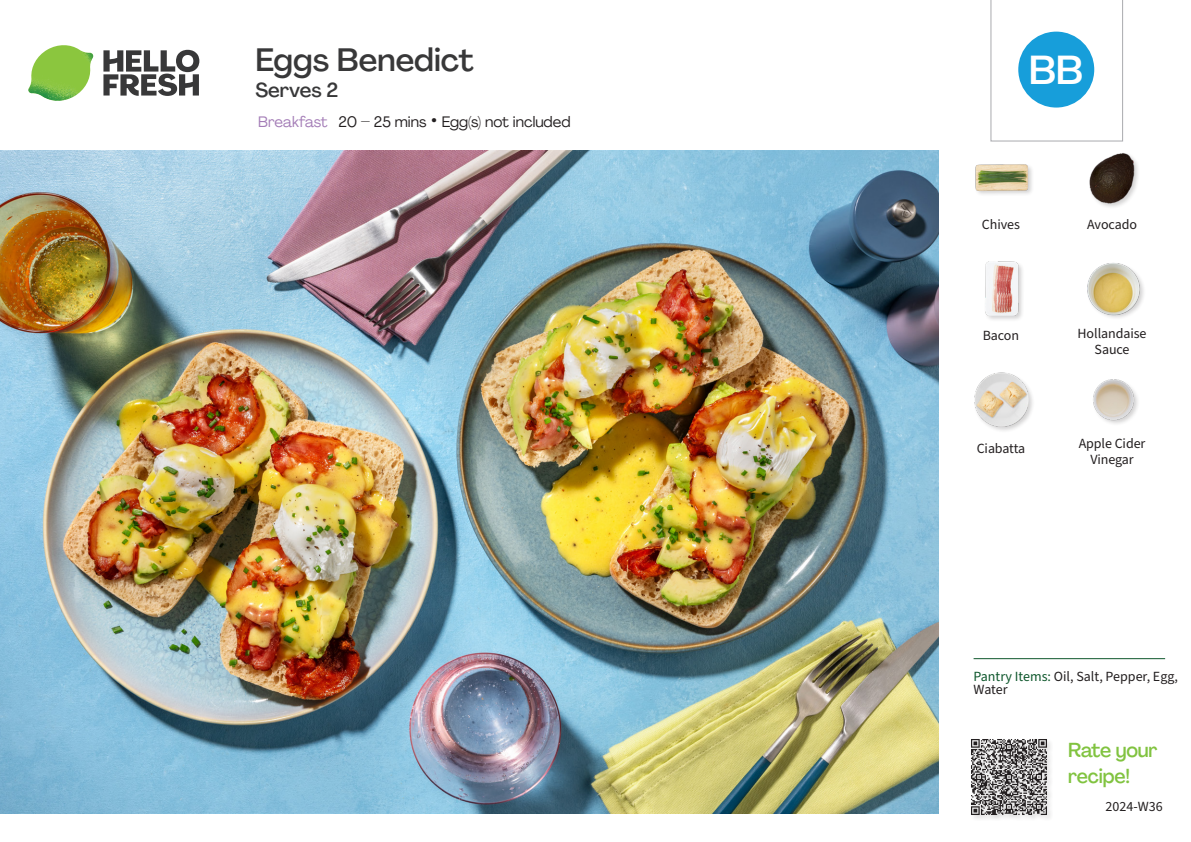
<style>
.page{position:relative;width:1191px;height:842px;background:#fff}
.page>*{position:absolute;margin:0;border:0;box-sizing:border-box;transform-origin:0 0}
._24_Recipe_Nr_Bag{font:500 40px "Agrandir";color:#fff}
._15_Titel_UK{font:500 32px "Agrandir";color:#383839}
._24_Before_Start_Titel{font:500 20px/26px "Agrandir";letter-spacing:-.01em;color:#81c340;scale:.96 1}
._15_Titel_UK-2{font:500 20px "Agrandir";color:#383839}
._02_Box_Type{font:15px "Agrandir";color:#231f20}
._18_FRONT_ingredients_UK{font:14px/16px "Source Sans Pro";letter-spacing:-.005em;color:#231f20;text-align:center}
.s1{color:#fff}
.s2{color:#a47db7}
.s3{font-size:22px}
.s4{color:#0e572c}
</style>
<div class="page">
<svg style="left:103px;top:50px;width:96px;height:46px"></svg>
<img style="left:28px;top:45px;width:65px;height:56px">
<hr style="left:973px;top:658px;width:192px;height:1px;background:#0e572c">
<div style="left:970px;top:738px;width:83px;height:83px;background:#f8f8f8"></div>
<img style="left:971px;top:739px;width:79px;height:79px">
<svg style="left:990px;top:0;width:133px;height:142px"></svg>
<div style="left:975px;top:163px;width:59px;height:34px;background:#231f20;opacity:.2"></div>
<img style="left:975px;top:163px;width:54px;height:34px">
<div style="left:984px;top:261px;width:41px;height:61px;background:#231f20;opacity:.2"></div>
<img style="left:984px;top:262px;width:41px;height:54px">
<div style="left:973px;top:372px;width:62px;height:61px;background:#231f20;opacity:.2"></div>
<img style="left:974px;top:372px;width:55px;height:55px">
<div style="left:1086px;top:263px;width:59px;height:57px;background:#231f20;opacity:.2"></div>
<img style="left:1086px;top:263px;width:54px;height:53px">
<div style="left:1088px;top:152px;width:51px;height:57px;background:#231f20;opacity:.2"></div>
<img style="left:1088px;top:152px;width:51px;height:52px">
<img style="left:0;top:150px;width:938px;height:664px">
<img style="left:1093px;top:379px;width:45px;height:45px">
<p class="_15_Titel_UK" style="left:255px;top:40px;width:220px">Eggs Benedict</p>
<p class="_15_Titel_UK-2" style="left:255px;top:77px;width:85px">Serves 2</p>
<p class="_02_Box_Type" style="left:255px;top:112px;width:317px"><span class="s1">.</span><span class="s2">Breakfast</span><span class="s1">.</span> 20 – 25 mins <span class="s3">•</span> Egg(s) not included</p>
<p class="_24_Recipe_Nr_Bag" style="left:1028px;top:46px;width:56px">BB</p>
<p class="_18_FRONT_ingredients_UK" style="left:982px;top:217px;width:40px">Chives</p>
<p class="_18_FRONT_ingredients_UK" style="left:1087px;top:217px;width:51px">Avocado</p>
<p class="_18_FRONT_ingredients_UK" style="left:982px;top:327px;width:38px">Bacon</p>
<p class="_18_FRONT_ingredients_UK" style="left:976px;top:440px;width:50px">Ciabatta</p>
<p class="_18_FRONT_ingredients_UK" style="left:1077px;top:325px;width:70px">Hollandaise<br>Sauce</p>
<p class="_18_FRONT_ingredients_UK" style="left:1078px;top:436px;width:68px">Apple Cider<br>Vinegar</p>
<p class="_18_FRONT_ingredients_UK" style="left:973px;top:671px;width:206px;line-height:12.8px;text-align:left"><span class="s4">Pantry Items:</span> Oil, Salt, Pepper, Egg,<br>Water</p>
<p class="_24_Before_Start_Titel" style="left:1068px;top:737px;width:95px">Rate your recipe!</p>
<p class="_18_FRONT_ingredients_UK" style="left:1105px;top:798px;width:58px">2024-W36</p>
</div>
